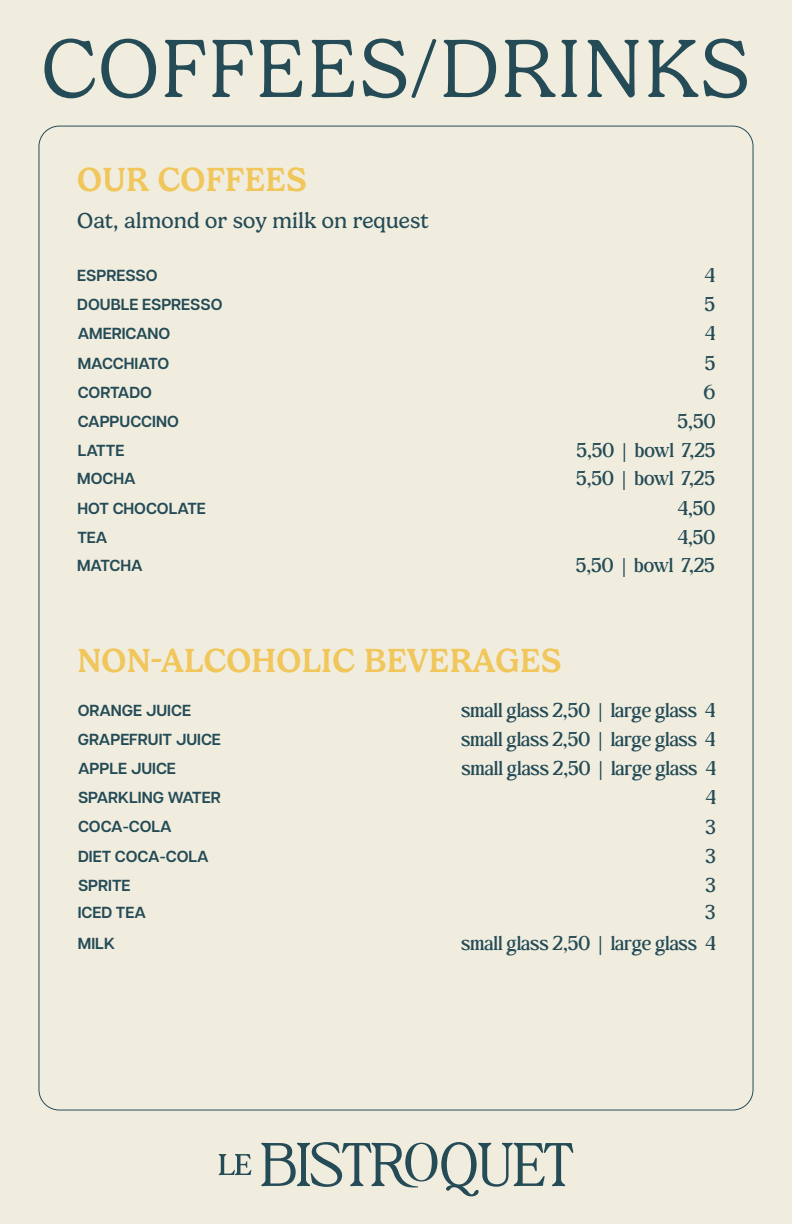
<style>
.page{position:relative;width:792px;height:1224px;background:#f0eddf}
.page>*{position:absolute;margin:0;border:0;box-sizing:border-box;transform-origin:0 0}
.t1{font:300 83.8px "Gelica";letter-spacing:.01em;color:#244b56}
.t2{font:500 34px "Gelica";color:#f1c65b}
.t3{font:22px "Gelica";color:#244b56}
.t4{font:20px "Behind The Nineties Md";color:#244b56}
.t5{font:600 16px "Articulat CF";color:#244b56}
</style>
<div class="page">
<svg style="left:219px;top:1154px;width:32px;height:21px"></svg>
<svg style="left:261px;top:1142px;width:312px;height:54px"></svg>
<h1 class="t1" style="left:41px;top:22px;width:710px">COFFEES/DRINKS</h1>
<h2 class="t2" style="left:77px;top:160px;width:231px">OUR COFFEES</h2>
<h3 class="t3" style="left:77px;top:209px;width:353px">Oat, almond or soy milk on request</h3>
<p class="t5" style="left:77px;top:264px;width:82px">ESPRESSO</p>
<p class="t4" style="left:705px;top:261px;width:12px">4</p>
<p class="t5" style="left:77px;top:293px;width:147px">DOUBLE ESPRESSO</p>
<p class="t4" style="left:705px;top:291px;width:12px">5</p>
<p class="t5" style="left:78px;top:322px;width:94px">AMERICANO</p>
<p class="t4" style="left:705px;top:320px;width:12px">4</p>
<p class="t5" style="left:78px;top:351px;width:93px">MACCHIATO</p>
<p class="t4" style="left:705px;top:349px;width:12px">5</p>
<p class="t5" style="left:78px;top:381px;width:76px">CORTADO</p>
<p class="t4" style="left:704px;top:378px;width:13px">6</p>
<p class="t5" style="left:78px;top:410px;width:103px">CAPPUCCINO</p>
<p class="t4" style="left:678px;top:408px;width:39px">5,50</p>
<p class="t5" style="left:78px;top:439px;width:48px">LATTE</p>
<p class="t4" style="left:577px;top:437px;width:140px">5,50 | bowl 7,25</p>
<p class="t5" style="left:77px;top:466px;width:60px">MOCHA</p>
<p class="t4" style="left:576px;top:464px;width:140px">5,50 | bowl 7,25</p>
<p class="t5" style="left:77px;top:497px;width:130px">HOT CHOCOLATE</p>
<p class="t4" style="left:678px;top:494px;width:39px">4,50</p>
<p class="t5" style="left:77px;top:526px;width:32px">TEA</p>
<p class="t4" style="left:678px;top:524px;width:39px">4,50</p>
<p class="t5" style="left:77px;top:553px;width:67px">MATCHA</p>
<p class="t4" style="left:576px;top:551px;width:140px">5,50 | bowl 7,25</p>
<h2 class="t2" style="left:77px;top:641px;width:486px">NON-ALCOHOLIC BEVERAGES</h2>
<p class="t5" style="left:78px;top:698px;width:115px">ORANGE JUICE</p>
<p class="t4" style="left:461px;top:696px;width:256px">small glass 2,50 | large glass 4</p>
<p class="t5" style="left:78px;top:727px;width:145px">GRAPEFRUIT JUICE</p>
<p class="t4" style="left:461px;top:725px;width:256px">small glass 2,50 | large glass 4</p>
<p class="t5" style="left:78px;top:757px;width:99px">APPLE JUICE</p>
<p class="t4" style="left:462px;top:755px;width:256px">small glass 2,50 | large glass 4</p>
<p class="t5" style="left:78px;top:786px;width:144px">SPARKLING WATER</p>
<p class="t4" style="left:705px;top:784px;width:12px">4</p>
<p class="t5" style="left:78px;top:815px;width:95px">COCA-COLA</p>
<p class="t4" style="left:705px;top:813px;width:12px">3</p>
<p class="t5" style="left:78px;top:844px;width:132px">DIET COCA-COLA</p>
<p class="t4" style="left:705px;top:842px;width:12px">3</p>
<p class="t5" style="left:78px;top:874px;width:54px">SPRITE</p>
<p class="t4" style="left:705px;top:871px;width:12px">3</p>
<p class="t5" style="left:78px;top:901px;width:70px">ICED TEA</p>
<p class="t4" style="left:705px;top:899px;width:12px">3</p>
<p class="t5" style="left:78px;top:931px;width:39px">MILK</p>
<p class="t4" style="left:461px;top:929px;width:256px">small glass 2,50 | large glass 4</p>
</div>
